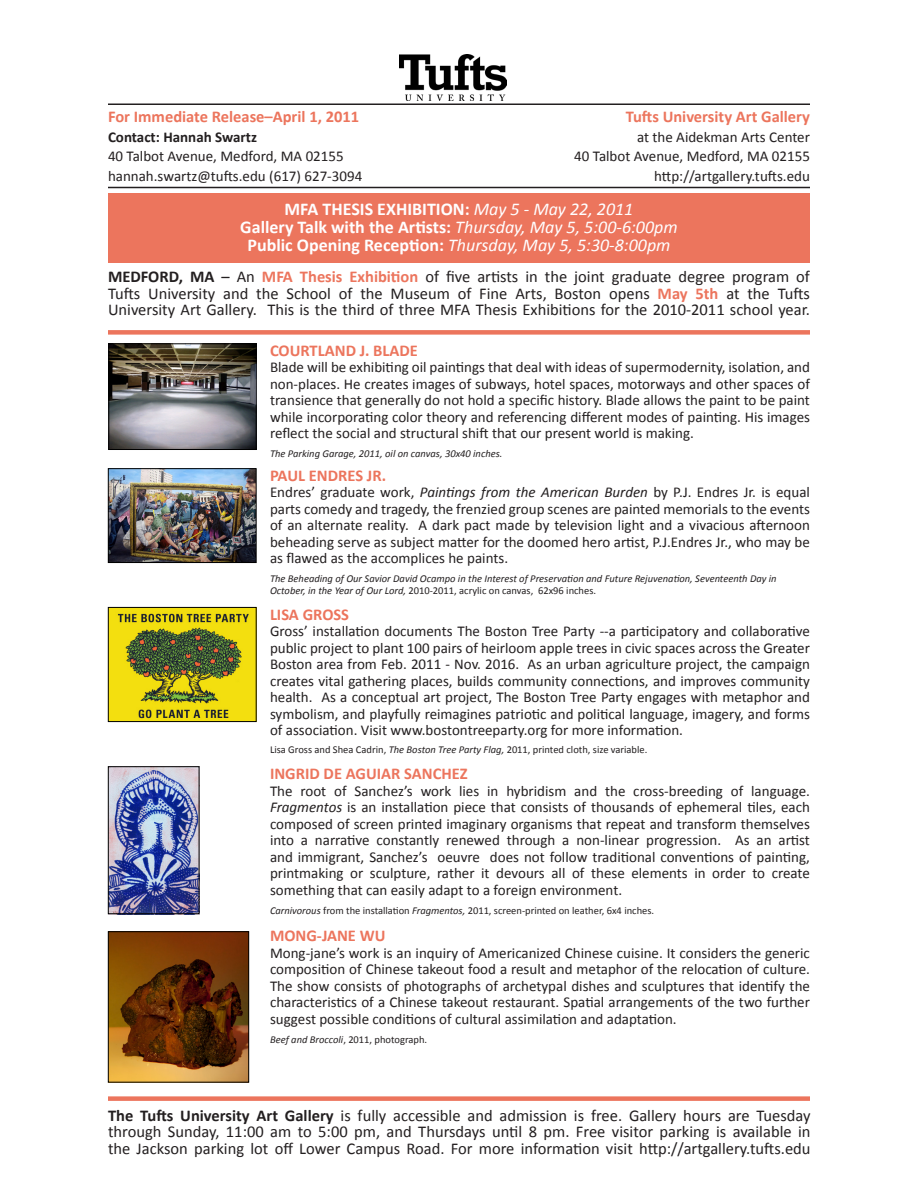
<style>
.page{position:relative;width:918px;height:1188px;background:#fff}
.page>*{position:absolute;margin:0;border:0;box-sizing:border-box;transform-origin:0 0}
.t1{font:700 18px "Calibri";color:#fffeff}
.t2{font:italic 18px "Calibri";color:#fffeff}
.t3{font:16.5px/16.5px "Calibri";color:#231f20;text-align:justify}
.t4{font:700 16.5px "Calibri";color:#ec755d}
.t5{font:15px/16.5px "Calibri";color:#231f20;text-align:justify}
.t6{font:700 15px "Calibri";color:#231f20}
.t7{font:italic 10.5px/12.6px "Calibri";color:#231f20}
.t8{font:10.5px "Calibri";color:#231f20}
.s1{font-weight:400;font-style:italic}
.s2{font-weight:700;font-style:normal}
.s3{font-weight:700}
.s4{font-weight:700;color:#ec755d}
.s5{font-style:italic}
.s6{font-style:normal}
</style>
<div class="page">
<img style="left:399px;top:54px;width:108px;height:46px">
<div style="left:108px;top:193px;width:702px;height:69px;background:#ec755d"></div>
<hr style="left:108px;top:104px;width:702px;height:1px;background:#231f20">
<hr style="left:108px;top:187px;width:702px;height:1px;background:#231f20">
<div style="left:108px;top:330px;width:702px;height:5px;background:#ec755d"></div>
<img style="left:110px;top:346px;width:145px;height:102px">
<div style="left:108px;top:344px;width:149px;height:106px;border:1px solid #000"></div>
<img style="left:110px;top:470px;width:144px;height:91px">
<div style="left:108px;top:468px;width:148px;height:95px;border:1px solid #000"></div>
<img style="left:110px;top:933px;width:137px;height:147px">
<div style="left:108px;top:931px;width:141px;height:151px;border:1px solid #000"></div>
<img style="left:110px;top:768px;width:87px;height:144px">
<div style="left:108px;top:766px;width:91px;height:148px;border:1px solid #000"></div>
<div style="left:108px;top:1096px;width:702px;height:5px;background:#ec755d"></div>
<img style="left:110px;top:609px;width:144px;height:111px">
<div style="left:108px;top:607px;width:148px;height:115px;border:1px solid #000"></div>
<p class="t4" style="left:626px;top:107px;width:186px">Tufts University Art Gallery</p>
<p class="t5" style="left:637px;top:128px;width:174px">at the Aidekman Arts Center</p>
<p class="t5" style="left:574px;top:147px;width:237px">40 Talbot Avenue, Medford, MA 02155</p>
<p class="t5" style="left:654px;top:167px;width:157px">http://artgallery.tufts.edu</p>
<p class="t1" style="left:285px;top:198px;width:350px">MFA THESIS EXHIBITION: <span class="s1">May 5 - May 22, 2011</span></p>
<p class="t1" style="left:240px;top:216px;width:439px">Gallery Talk with the Artists: <span class="s1">Thursday, May 5, 5:00-6:00pm</span></p>
<p class="t2" style="left:248px;top:234px;width:424px"><span class="s2">Public Opening Reception:</span> Thursday, May 5, 5:30-8:00pm</p>
<p class="t3" style="left:108px;top:268px;width:704px"><span class="s3">MEDFORD, MA</span> – An <span class="s4">MFA Thesis Exhibition</span> of five artists in the joint graduate degree program of Tufts University and the School of the Museum of Fine Arts, Boston opens <span class="s4">May 5th</span> at the Tufts University Art Gallery. This is the third of three MFA Thesis Exhibitions for the 2010-2011 school year.</p>
<p class="t4" style="left:270px;top:340px;width:149px">COURTLAND J. BLADE</p>
<p class="t5" style="left:270px;top:358px;width:542px">Blade will be exhibiting oil paintings that deal with ideas of supermodernity, isolation, and non-places. He creates images of subways, hotel spaces, motorways and other spaces of transience that generally do not hold a specific history. Blade allows the paint to be paint while incorporating color theory and referencing different modes of painting. His images reflect the social and structural shift that our present world is making.</p>
<p class="t4" style="left:270px;top:465px;width:118px">PAUL ENDRES JR.</p>
<p class="t5" style="left:270px;top:483px;width:542px">Endres’ graduate work, <span class="s5">Paintings from the American Burden</span> by P.J. Endres Jr. is equal parts comedy and tragedy, the frenzied group scenes are painted memorials to the events of an alternate reality. A dark pact made by television light and a vivacious afternoon beheading serve as subject matter for the doomed hero artist, P.J.Endres Jr., who may be as flawed as the accomplices he paints.</p>
<p class="t4" style="left:108px;top:107px;width:253px">For Immediate Release–April 1, 2011</p>
<p class="t6" style="left:108px;top:127px;width:151px">Contact: Hannah Swartz</p>
<p class="t5" style="left:108px;top:146px;width:256px;line-height:19.5px">40 Talbot Avenue, Medford, MA 02155 hannah.swartz@tufts.edu (617) 627-3094</p>
<p class="t7" style="left:270px;top:447px;width:234px">The Parking Garage, 2011, oil on canvas, 30x40 inches.</p>
<p class="t7" style="left:270px;top:571px;width:508px">The Beheading of Our Savior David Ocampo in the Interest of Preservation and Future Rejuvenation, Seventeenth Day in<br>October, in the Year of Our Lord, <span class="s6">2010-2011, acrylic on canvas, 62x96 inches.</span></p>
<p class="t4" style="left:270px;top:604px;width:81px">LISA GROSS</p>
<p class="t5" style="left:270px;top:622px;width:542px">Gross’ installation documents The Boston Tree Party --a participatory and collaborative public project to plant 100 pairs of heirloom apple trees in civic spaces across the Greater Boston area from Feb. 2011 - Nov. 2016. As an urban agriculture project, the campaign creates vital gathering places, builds community connections, and improves community health. As a conceptual art project, The Boston Tree Party engages with metaphor and symbolism, and playfully reimagines patriotic and political language, imagery, and forms of association. Visit www.bostontreeparty.org for more information.</p>
<p class="t8" style="left:270px;top:743px;width:379px">Lisa Gross and Shea Cadrin, <span class="s5">The Boston Tree Party Flag,</span> 2011, printed cloth, size variable.</p>
<p class="t4" style="left:270px;top:764px;width:199px">INGRID DE AGUIAR SANCHEZ</p>
<p class="t5" style="left:270px;top:782px;width:542px">The root of Sanchez’s work lies in hybridism and the cross-breeding of language.<br><span class="s5">Fragmentos</span> is an installation piece that consists of thousands of ephemeral tiles, each composed of screen printed imaginary organisms that repeat and transform themselves into a narrative constantly renewed through a non-linear progression. As an artist and immigrant, Sanchez’s oeuvre does not follow traditional conventions of painting, printmaking or sculpture, rather it devours all of these elements in order to create something that can easily adapt to a foreign environment.</p>
<p class="t4" style="left:270px;top:926px;width:117px">MONG-JANE WU</p>
<p class="t5" style="left:270px;top:944px;width:542px">Mong-jane’s work is an inquiry of Americanized Chinese cuisine. It considers the generic composition of Chinese takeout food a result and metaphor of the relocation of culture.<br>The show consists of photographs of archetypal dishes and sculptures that identify the characteristics of a Chinese takeout restaurant. Spatial arrangements of the two further suggest possible conditions of cultural assimilation and adaptation.</p>
<p class="t8" style="left:270px;top:904px;width:386px"><span class="s5">Carnivorous</span> from the installation <span class="s5">Fragmentos,</span> 2011, screen-printed on leather, 6x4 inches.</p>
<p class="t8" style="left:270px;top:1033px;width:159px"><span class="s5">Beef and Broccoli</span>, 2011, photograph.</p>
<p class="t3" style="left:108px;top:1106px;width:704px"><span class="s3">The Tufts University Art Gallery</span> is fully accessible and admission is free. Gallery hours are Tuesday through Sunday, 11:00 am to 5:00 pm, and Thursdays until 8 pm. Free visitor parking is available in the Jackson parking lot off Lower Campus Road. For more information visit http://artgallery.tufts.edu</p>
</div>
